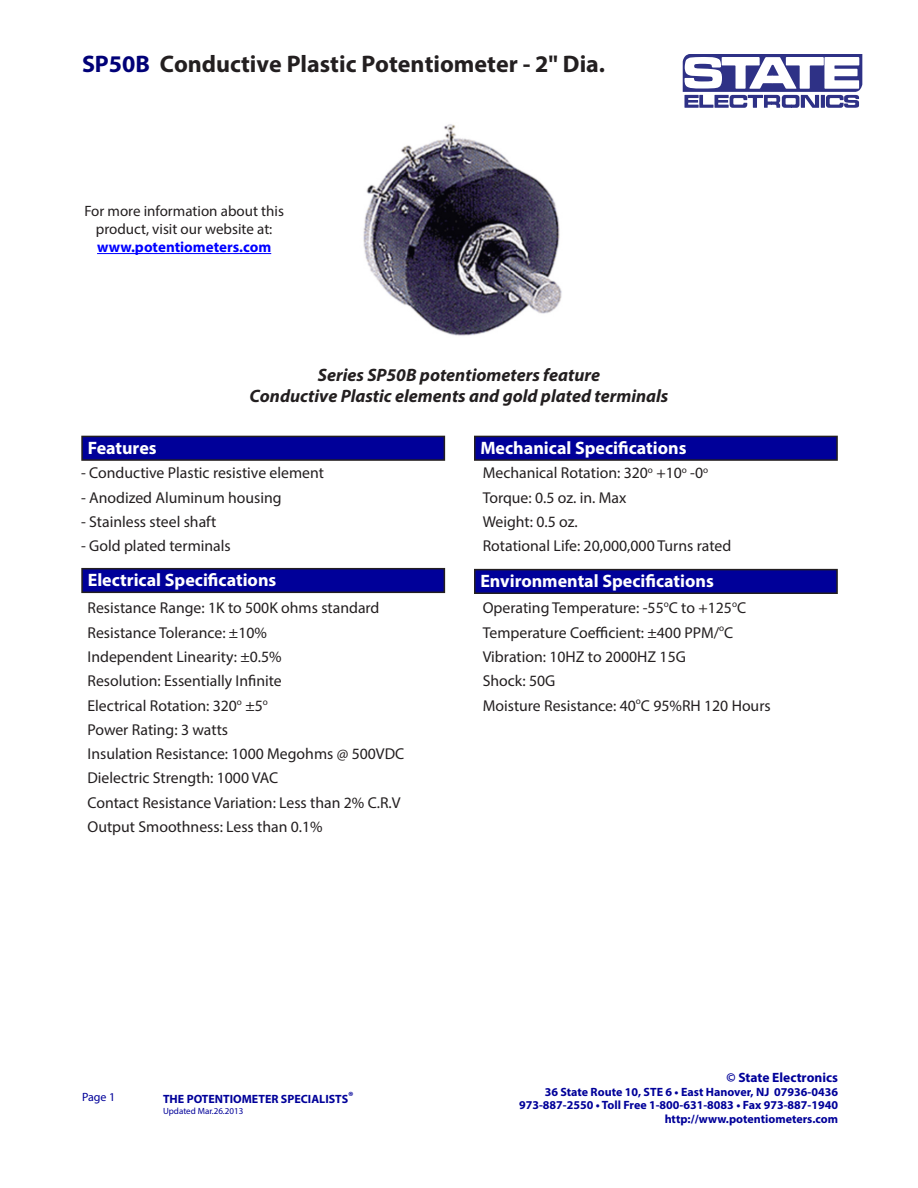
<style>
.page{position:relative;width:918px;height:1188px;background:#fff}
.page>*{position:absolute;margin:0;border:0;box-sizing:border-box;transform-origin:0 0}
.aaTitle{font:700 24px "Myriad Pro";color:#231f20}
._6_BoldWhiteLabels{font:700 18px "Myriad Pro";color:#fff}
.aaCaption{font:italic 700 18px "Myriad Pro";color:#231f20}
.aaData{font:15.75px "Myriad Pro";color:#231f20}
.aaaETI{font:15.75px "Myriad Pro";color:#231f20}
.aaHeaders{font:15.75px "Myriad Pro";color:#231f20}
.t1{font:15px/18px "Myriad Pro";color:#231f20;text-align:center}
.t2{font:700 15px "Myriad Pro";color:#00f}
.t3{font:700 13.5px "Myriad Pro";color:#009}
.t4{font:700 12px/13.8px "Myriad Pro";color:#009;text-align:right}
.glosbody{font:12px "Myriad Pro";color:#009}
.t5{font:9px "Myriad Pro";color:#009}
.s1{color:#007}
</style>
<div class="page">
<svg style="left:683px;top:54px;width:179px;height:54px"></svg>
<img style="left:363px;top:124px;width:199px;height:212px">
<hr style="left:97px;top:253px;width:174px;height:1px;background:#00f">
<div style="left:475px;top:436px;width:362px;height:24px;background:#009"></div>
<div style="left:474px;top:436px;width:364px;height:25px;border:2px solid #231f20"></div>
<div style="left:475px;top:570px;width:362px;height:23px;background:#009"></div>
<div style="left:474px;top:569px;width:364px;height:25px;border:2px solid #231f20"></div>
<div style="left:82px;top:436px;width:362px;height:24px;background:#009"></div>
<div style="left:81px;top:436px;width:364px;height:25px;border:2px solid #231f20"></div>
<div style="left:82px;top:569px;width:362px;height:23px;background:#009"></div>
<div style="left:81px;top:568px;width:364px;height:25px;border:2px solid #231f20"></div>
<p class="aaTitle" style="left:82px;top:48px;width:525px"><span class="s1">SP50B</span> Conductive Plastic Potentiometer - 2" Dia.</p>
<p class="t1" style="left:84px;top:202px;width:201px">For more information about this product, visit our website at:</p>
<p class="t2" style="left:97px;top:237px;width:176px">www.potentiometers.com</p>
<p class="_6_BoldWhiteLabels" style="left:88px;top:436px;width:70px">Features</p>
<p class="aaCaption" style="left:318px;top:363px;width:284px">Series SP50B potentiometers feature</p>
<p class="aaCaption" style="left:249px;top:384px;width:421px">Conductive Plastic elements and gold plated terminals</p>
<p class="_6_BoldWhiteLabels" style="left:480px;top:436px;width:208px">Mechanical Specifications</p>
<p class="aaHeaders" style="left:81px;top:463px;width:245px">- Conductive Plastic resistive element</p>
<p class="aaData" style="left:81px;top:488px;width:202px">- Anodized Aluminum housing</p>
<p class="aaData" style="left:81px;top:512px;width:137px">- Stainless steel shaft</p>
<p class="aaData" style="left:81px;top:536px;width:151px">- Gold plated terminals</p>
<p class="_6_BoldWhiteLabels" style="left:88px;top:568px;width:190px">Electrical Specifications</p>
<p class="aaData" style="left:87px;top:598px;width:294px">Resistance Range: 1K to 500K ohms standard</p>
<p class="aaData" style="left:87px;top:623px;width:181px">Resistance Tolerance: ±10%</p>
<p class="aaData" style="left:87px;top:647px;width:196px">Independent Linearity: ±0.5%</p>
<p class="aaData" style="left:87px;top:671px;width:196px">Resolution: Essentially Infinite</p>
<p class="aaData" style="left:87px;top:696px;width:182px">Electrical Rotation: 320<sup>o</sup> ±5<sup>o</sup></p>
<p class="aaData" style="left:87px;top:720px;width:142px">Power Rating: 3 watts</p>
<p class="aaData" style="left:87px;top:744px;width:318px">Insulation Resistance: 1000 Megohms @ 500VDC</p>
<p class="aaData" style="left:87px;top:768px;width:192px">Dielectric Strength: 1000 VAC</p>
<p class="aaData" style="left:87px;top:793px;width:315px">Contact Resistance Variation: Less than 2% C.R.V</p>
<p class="aaData" style="left:87px;top:817px;width:237px">Output Smoothness: Less than 0.1%</p>
<p class="aaaETI" style="left:483px;top:463px;width:227px">Mechanical Rotation: 320<sup>o</sup> +10<sup>o</sup> -0<sup>o</sup></p>
<p class="aaaETI" style="left:483px;top:488px;width:145px">Torque: 0.5 oz. in. Max</p>
<p class="aaaETI" style="left:483px;top:512px;width:96px">Weight: 0.5 oz.</p>
<p class="aaaETI" style="left:483px;top:536px;width:250px">Rotational Life: 20,000,000 Turns rated</p>
<p class="_6_BoldWhiteLabels" style="left:480px;top:569px;width:235px">Environmental Specifications</p>
<p class="aaData" style="left:483px;top:598px;width:265px">Operating Temperature: -55<sup>o</sup>C to +125<sup>o</sup>C</p>
<p class="aaData" style="left:483px;top:623px;width:252px">Temperature Coefficient: ±400 PPM/<sup>o</sup>C</p>
<p class="aaData" style="left:483px;top:647px;width:205px">Vibration: 10HZ to 2000HZ 15G</p>
<p class="aaData" style="left:483px;top:671px;width:74px">Shock: 50G</p>
<p class="aaData" style="left:483px;top:696px;width:289px">Moisture Resistance: 40<sup>o</sup>C 95%RH 120 Hours</p>
<p class="glosbody" style="left:82px;top:1090px;width:35px">Page 1</p>
<p class="t4" style="left:163px;top:1092px;width:192px">THE POTENTIOMETER SPECIALISTS®</p>
<p class="t5" style="left:163px;top:1105px;width:82px">Updated Mar.26.2013</p>
<p class="t3" style="left:726px;top:1069px;width:113px">© State Electronics</p>
<p class="t4" style="left:519px;top:1084px;width:320px">36 State Route 10, STE 6 • East Hanover, NJ 07936-0436<br>973-887-2550 • Toll Free 1-800-631-8083 • Fax 973-887-1940 http://www.potentiometers.com</p>
</div>
